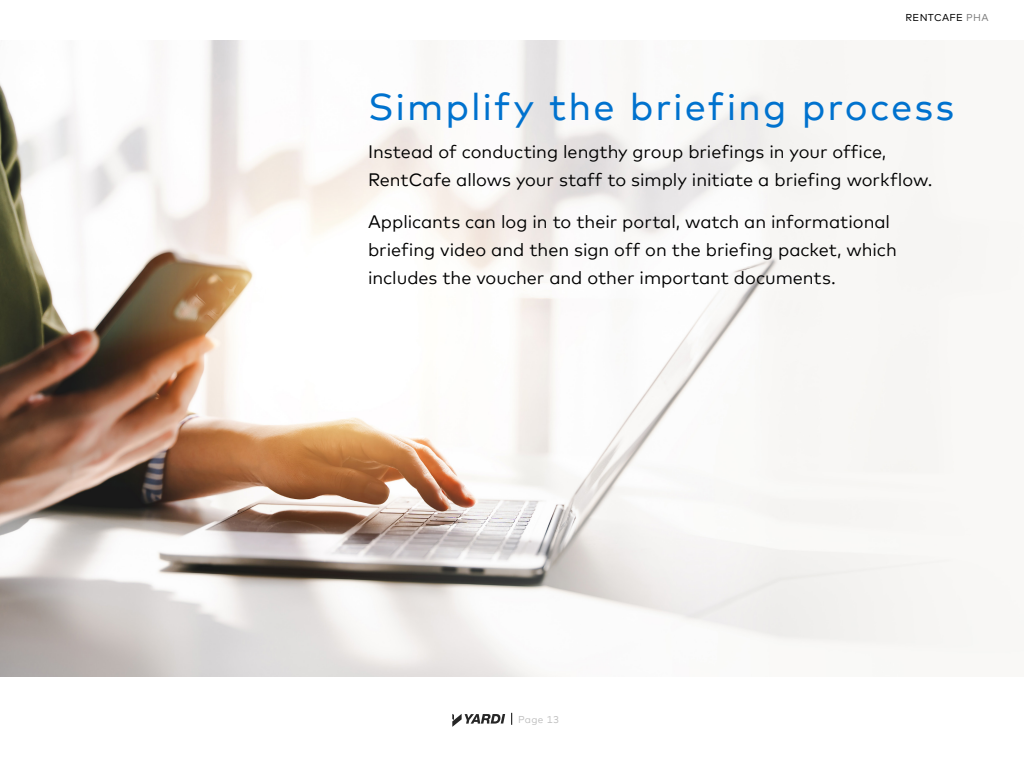
<style>
.page{position:relative;width:1024px;height:768px;background:#fff}
.page>*{position:absolute;margin:0;border:0;box-sizing:border-box;transform-origin:0 0}
.t1{font:38px "Mark Offc Pro";letter-spacing:.055em;color:#0072ce}
.Body_Paragraph_1{font:18px/28px "Mark Offc Pro";color:#000}
.t2{font:10px "Mark Offc Pro";letter-spacing:.03em;color:#000}
.t3{font:10px "Mark Offc Pro";letter-spacing:.03em;color:#bfbfbf}
.s1{color:#808080}
</style>
<div class="page">
<img style="left:0;top:40px;width:1018px;height:637px">
<svg style="left:452px;top:714px;width:53px;height:13px"></svg>
<svg style="left:511px;top:713px;width:1px;height:12px"></svg>
<p class="t2" style="left:906px;top:10px;width:84px">RENTCAFE <span class="s1">PHA</span></p>
<h3 class="t1" style="left:368px;top:78px;width:588px">Simplify the briefing process</h3>
<p class="Body_Paragraph_1" style="left:368px;top:136px;width:566px">Instead of conducting lengthy group briefings in your office,<br>RentCafe allows your staff to simply initiate a briefing workflow.</p>
<p class="Body_Paragraph_1" style="left:368px;top:206px;width:530px">Applicants can log in to their portal, watch an informational briefing video and then sign off on the briefing packet, which includes the voucher and other important documents.</p>
<p class="t3" style="left:518px;top:712px;width:42px">Page 13</p>
</div>
